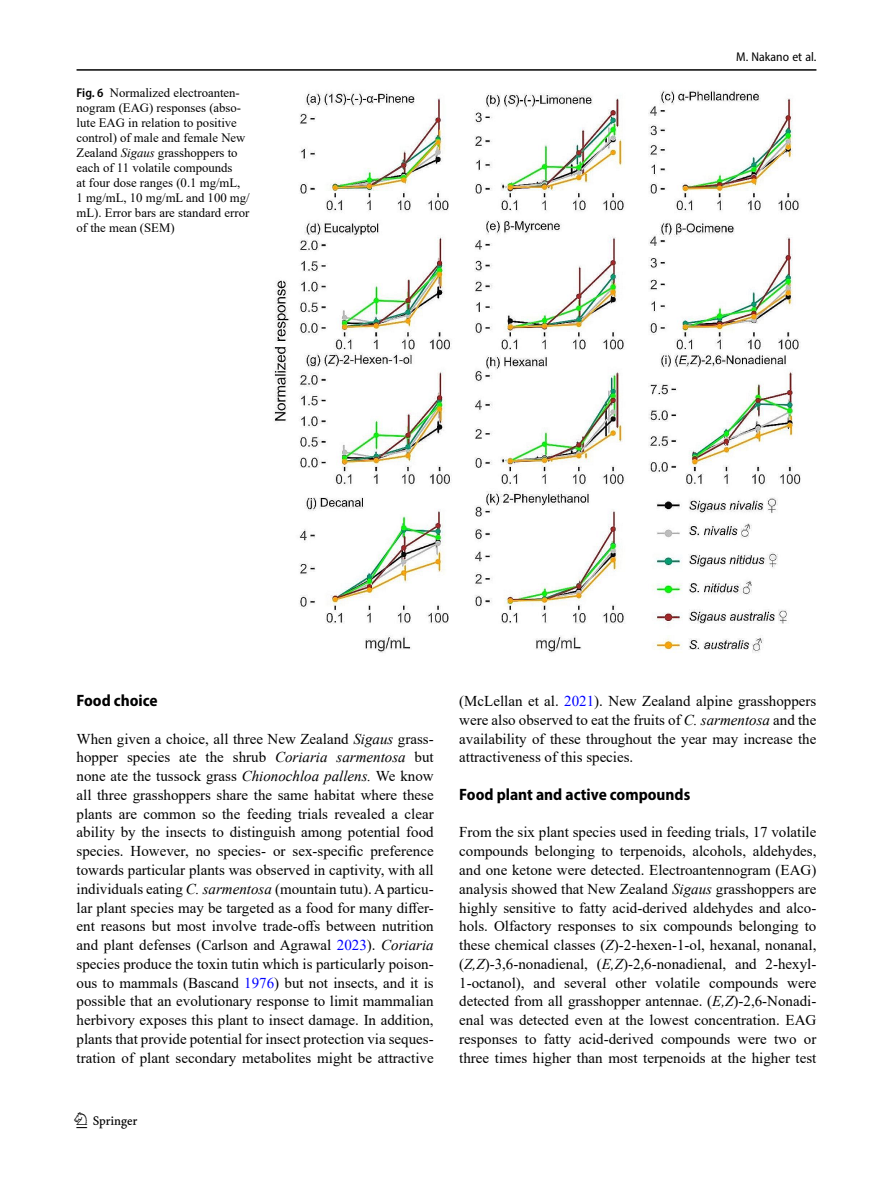
<style>
.page{position:relative;width:893px;height:1187px;background:#fff}
.page>*{position:absolute;margin:0;border:0;box-sizing:border-box;transform-origin:0 0}
.t1{font:22.5px "Springnew";color:#000}
.Head_2{font:700 semi-condensed 16.5px "Myriad Pro";color:#000}
.Body_Text{font:15px/18.8px "Times New Roman";color:#000;text-align:justify}
.Figure_Caption_Side{font:12.75px/15px "Times New Roman";color:#000}
.t2{font:semi-condensed 12.75px "Myriad Pro";color:#000}
.s1{font-family:"Myriad Pro";font-weight:600;font-stretch:semi-condensed}
.s2{font-style:italic}
.s3{color:#00f}
</style>
<div class="page">
<hr style="left:77px;top:69px;width:739px;height:2px;background:#000">
<img style="left:274px;top:90px;width:527px;height:563px">
<p class="Figure_Caption_Side" style="left:77px;top:84px;width:175px"><span class="s1">Fig. 6</span> Normalized electroanten&shy;nogram (EAG) responses (abso&shy;lute EAG in relation to positive control) of male and female New<br>Zealand <span class="s2">Sigaus</span> grasshoppers to each of 11 volatile compounds<br>at four dose ranges (0.1 mg/mL,<br>1 mg/mL, 10 mg/mL and 100 mg/ mL). Error bars are standard error of the mean (SEM)</p>
<p class="t2" style="left:736px;top:49px;width:82px">M. Nakano et al.</p>
<p class="Head_2" style="left:77px;top:690px;width:83px">Food choice</p>
<p class="Body_Text" style="left:77px;top:728px;width:359px">When given a choice, all three New Zealand <span class="s2">Sigaus</span> grass&shy;hopper species ate the shrub <span class="s2">Coriaria sarmentosa</span> but none ate the tussock grass <span class="s2">Chionochloa pallens.</span> We know all three grasshoppers share the same habitat where these plants are common so the feeding trials revealed a clear ability by the insects to distinguish among potential food species. However, no species- or sex-specific preference towards particular plants was observed in captivity, with all individuals eating <span class="s2">C. sarmentosa</span> (mountain tutu). A particu&shy;lar plant species may be targeted as a food for many differ&shy;ent reasons but most involve trade-offs between nutrition and plant defenses (Carlson and Agrawal <span class="s3">2023</span>). <span class="s2">Coriaria </span>species produce the toxin tutin which is particularly poison&shy;ous to mammals (Bascand <span class="s3">1976</span>) but not insects, and it is possible that an evolutionary response to limit mammalian herbivory exposes this plant to insect damage. In addition, plants that provide potential for insect protection via seques&shy;tration of plant secondary metabolites might be attractive</p>
<h1 class="t1" style="left:77px;top:1107px;width:63px">1 3</h1>
<p class="Body_Text" style="left:459px;top:691px;width:359px">(McLellan et al. <span class="s3">2021</span>). New Zealand alpine grasshoppers were also observed to eat the fruits of <span class="s2">C. sarmentosa</span> and the availability of these throughout the year may increase the attractiveness of this species.</p>
<p class="Head_2" style="left:459px;top:783px;width:233px">Food plant and active compounds</p>
<p class="Body_Text" style="left:459px;top:822px;width:359px">From the six plant species used in feeding trials, 17 volatile compounds belonging to terpenoids, alcohols, aldehydes, and one ketone were detected. Electroantennogram (EAG) analysis showed that New Zealand <span class="s2">Sigaus</span> grasshoppers are highly sensitive to fatty acid-derived aldehydes and alco&shy;hols. Olfactory responses to six compounds belonging to these chemical classes (<span class="s2">Z</span>)-2-hexen-1-ol, hexanal, nonanal, (<span class="s2">Z,Z</span>)-3,6-nonadienal, (<span class="s2">E,Z</span>)-2,6-nonadienal, and 2-hexyl-1-octanol), and several other volatile compounds were detected from all grasshopper antennae. (<span class="s2">E,Z</span>)-2,6-Nonadi&shy;enal was detected even at the lowest concentration. EAG responses to fatty acid-derived compounds were two or three times higher than most terpenoids at the higher test</p>
</div>
